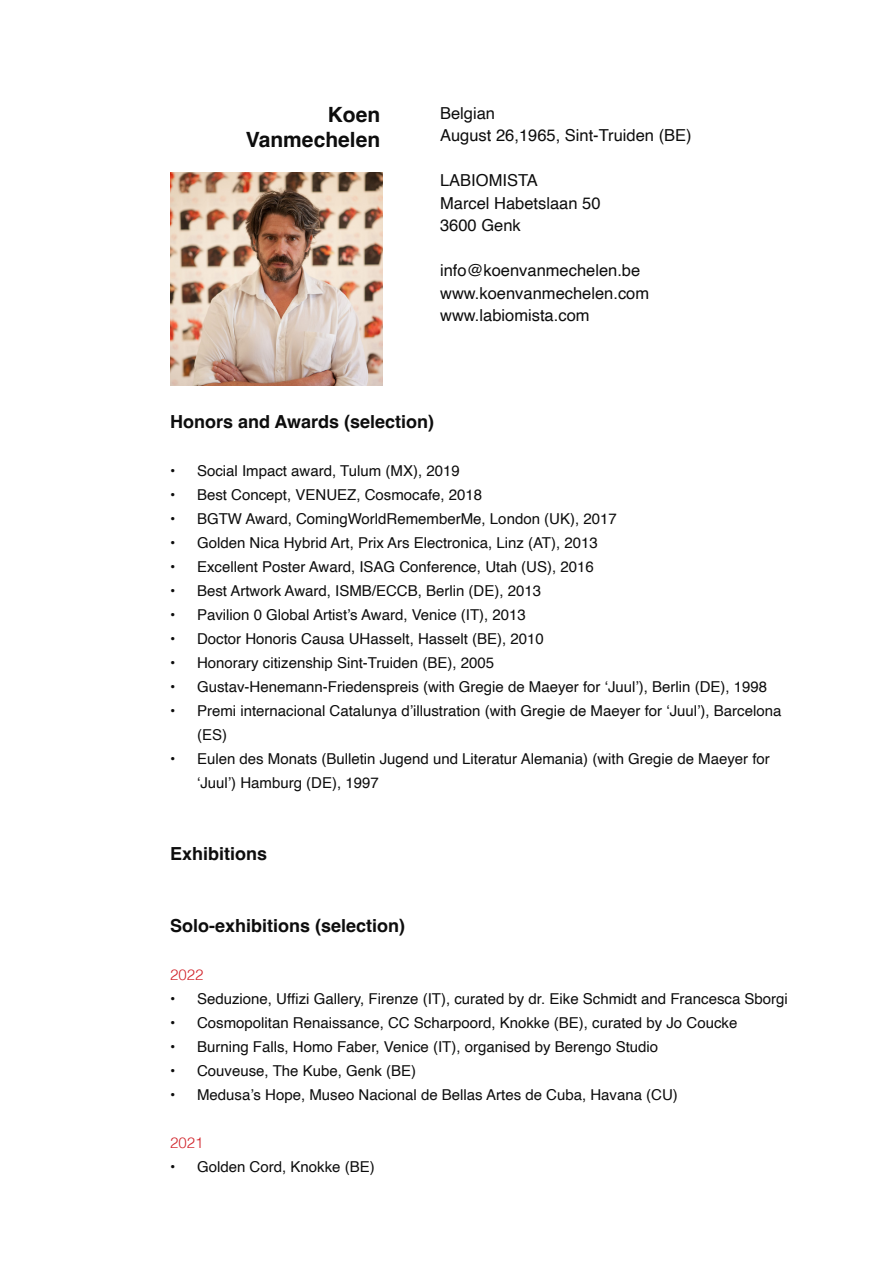
<style>
.page{position:relative;width:893px;height:1263px;background:#fff}
.page>*{position:absolute;margin:0;border:0;box-sizing:border-box;transform-origin:0 0}
.t1{font:700 21px/25.2px "Helvetica";color:#0d0d0d;text-align:right}
.t2{font:700 18px "Helvetica";color:#0d0d0d}
.t3{font:16.5px/22.5px "Helvetica";color:#0d0d0d}
.t4{font:15px/24px "Helvetica";color:#0d0d0d}
.t5{font:300 15px "Helvetica";color:#d1232a}
</style>
<div class="page">
<img style="left:170px;top:172px;width:213px;height:213px">
<h1 class="t1" style="left:246px;top:104px;width:136px">Koen<br>Vanmechelen</h1>
<p class="t3" style="left:440px;top:102px;width:253px">Belgian<br>August 26,1965, Sint-Truiden (BE)</p>
<p class="t3" style="left:440px;top:170px;width:162px">LABIOMISTA<br>Marcel Habetslaan 50<br>3600 Genk</p>
<p class="t3" style="left:440px;top:260px;width:211px">info@koenvanmechelen.be www.koenvanmechelen.com www.labiomista.com</p>
<p class="t2" style="left:170px;top:411px;width:266px">Honors and Awards (selection)</p>
<p class="t4" style="left:170px;top:459px;width:291px">• Social Impact award, Tulum (MX), 2019</p>
<p class="t4" style="left:170px;top:483px;width:314px">• Best Concept, VENUEZ, Cosmocafe, 2018</p>
<p class="t4" style="left:170px;top:507px;width:448px">• BGTW Award, ComingWorldRememberMe, London (UK), 2017</p>
<p class="t4" style="left:170px;top:531px;width:429px">• Golden Nica Hybrid Art, Prix Ars Electronica, Linz (AT), 2013</p>
<p class="t4" style="left:170px;top:555px;width:425px">• Excellent Poster Award, ISAG Conference, Utah (US), 2016</p>
<p class="t4" style="left:170px;top:579px;width:373px">• Best Artwork Award, ISMB/ECCB, Berlin (DE), 2013</p>
<p class="t4" style="left:170px;top:603px;width:357px">• Pavilion 0 Global Artist’s Award, Venice (IT), 2013</p>
<p class="t4" style="left:170px;top:627px;width:375px">• Doctor Honoris Causa UHasselt, Hasselt (BE), 2010</p>
<p class="t4" style="left:170px;top:651px;width:326px">• Honorary citizenship Sint-Truiden (BE), 2005</p>
<p class="t4" style="left:170px;top:675px;width:599px">• Gustav-Henemann-Friedenspreis (with Gregie de Maeyer for ‘Juul’), Berlin (DE), 1998</p>
<p class="t4" style="left:197px;top:699px;width:586px;text-indent:-27px">• Premi internacional Catalunya d’illustration (with Gregie de Maeyer for ‘Juul’), Barcelona (ES)</p>
<p class="t4" style="left:197px;top:747px;width:574px;text-indent:-27px">• Eulen des Monats (Bulletin Jugend und Literatur Alemania) (with Gregie de Maeyer for ‘Juul’) Hamburg (DE), 1997</p>
<p class="t2" style="left:170px;top:843px;width:99px">Exhibitions</p>
<p class="t2" style="left:170px;top:915px;width:237px">Solo-exhibitions (selection)</p>
<p class="t5" style="left:170px;top:962px;width:35px">2022</p>
<p class="t4" style="left:170px;top:987px;width:619px">• Seduzione, Uffizi Gallery, Firenze (IT), curated by dr. Eike Schmidt and Francesca Sborgi</p>
<p class="t4" style="left:170px;top:1011px;width:569px">• Cosmopolitan Renaissance, CC Scharpoord, Knokke (BE), curated by Jo Coucke</p>
<p class="t4" style="left:170px;top:1035px;width:490px">• Burning Falls, Homo Faber, Venice (IT), organised by Berengo Studio</p>
<p class="t4" style="left:170px;top:1059px;width:248px">• Couveuse, The Kube, Genk (BE)</p>
<p class="t4" style="left:170px;top:1083px;width:509px">• Medusa’s Hope, Museo Nacional de Bellas Artes de Cuba, Havana (CU)</p>
<p class="t5" style="left:170px;top:1130px;width:35px">2021</p>
<p class="t4" style="left:170px;top:1155px;width:206px">• Golden Cord, Knokke (BE)</p>
</div>
